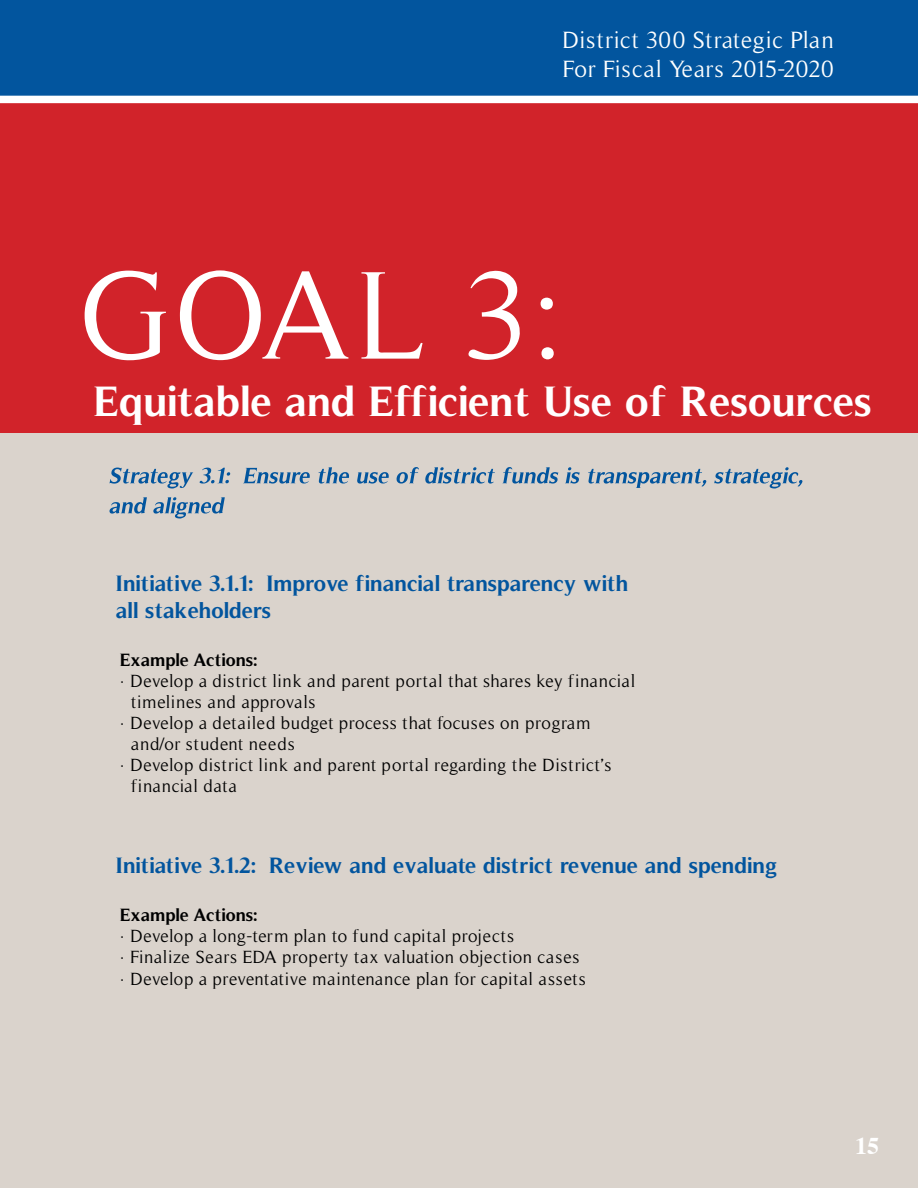
<style>
.page{position:relative;width:918px;height:1188px;background:#fff}
.page>*{position:absolute;margin:0;border:0;box-sizing:border-box;transform-origin:0 0}
.t1{font:127.65px "Timeless";color:#fff}
.t2{font:700 43.05px "Timeless";color:#fff}
.t3{font:24px "Timeless";letter-spacing:.025em;color:#fff}
.t4{font:24px "Timeless";color:#fff}
.t5{font:700 24px "Times";color:#fff}
.t6{font:700 22.5px "Timeless";color:#02559e}
.t7{font:18px "Timeless";letter-spacing:.03em;color:#000}
.t8{font:700 18px "Timeless";color:#000}
</style>
<div class="page">
<div style="left:0;top:132px;width:918px;height:1056px;background:#dad3cc"></div>
<div style="left:0;top:99px;width:918px;height:333px;background:#d1232a"></div>
<svg style="left:109px;top:467px;width:694px;height:22px"></svg>
<svg style="left:109px;top:497px;width:116px;height:22px"></svg>
<div style="left:0;top:0;width:918px;height:99px;background:#02559e"></div>
<div style="left:0;top:96px;width:918px;height:7px;background:#fff"></div>
<p class="t3" style="left:562px;top:26px;width:273px">District 300 Strategic Plan</p>
<p class="t4" style="left:562px;top:55px;width:273px">For Fiscal Years 2015-2020</p>
<p class="t1" style="left:79px;top:244px;width:487px">GOAL 3:</p>
<p class="t2" style="left:94px;top:376px;width:780px">Equitable and Efficient Use of Resources</p>
<p class="t6" style="left:116px;top:570px;width:514px">Initiative 3.1.1: Improve financial transparency with</p>
<p class="t6" style="left:116px;top:597px;width:157px">all stakeholders</p>
<p class="t8" style="left:120px;top:649px;width:138px">Example Actions:</p>
<p class="t7" style="left:120px;top:671px;width:517px">· Develop a district link and parent portal that shares key financial</p>
<p class="t7" style="left:131px;top:692px;width:186px">timelines and approvals</p>
<p class="t7" style="left:120px;top:713px;width:472px">· Develop a detailed budget process that focuses on program</p>
<p class="t7" style="left:131px;top:734px;width:165px">and/or student needs</p>
<p class="t7" style="left:120px;top:755px;width:493px">· Develop district link and parent portal regarding the District’s</p>
<p class="t7" style="left:131px;top:776px;width:107px">financial data</p>
<p class="t6" style="left:116px;top:852px;width:663px">Initiative 3.1.2: Review and evaluate district revenue and spending</p>
<p class="t8" style="left:120px;top:904px;width:138px">Example Actions:</p>
<p class="t7" style="left:120px;top:926px;width:396px">· Develop a long-term plan to fund capital projects</p>
<p class="t7" style="left:120px;top:947px;width:461px">· Finalize Sears EDA property tax valuation objection cases</p>
<p class="t7" style="left:120px;top:969px;width:467px">· Develop a preventative maintenance plan for capital assets</p>
<p class="t5" style="left:855px;top:1123px;width:25px">15</p>
</div>
